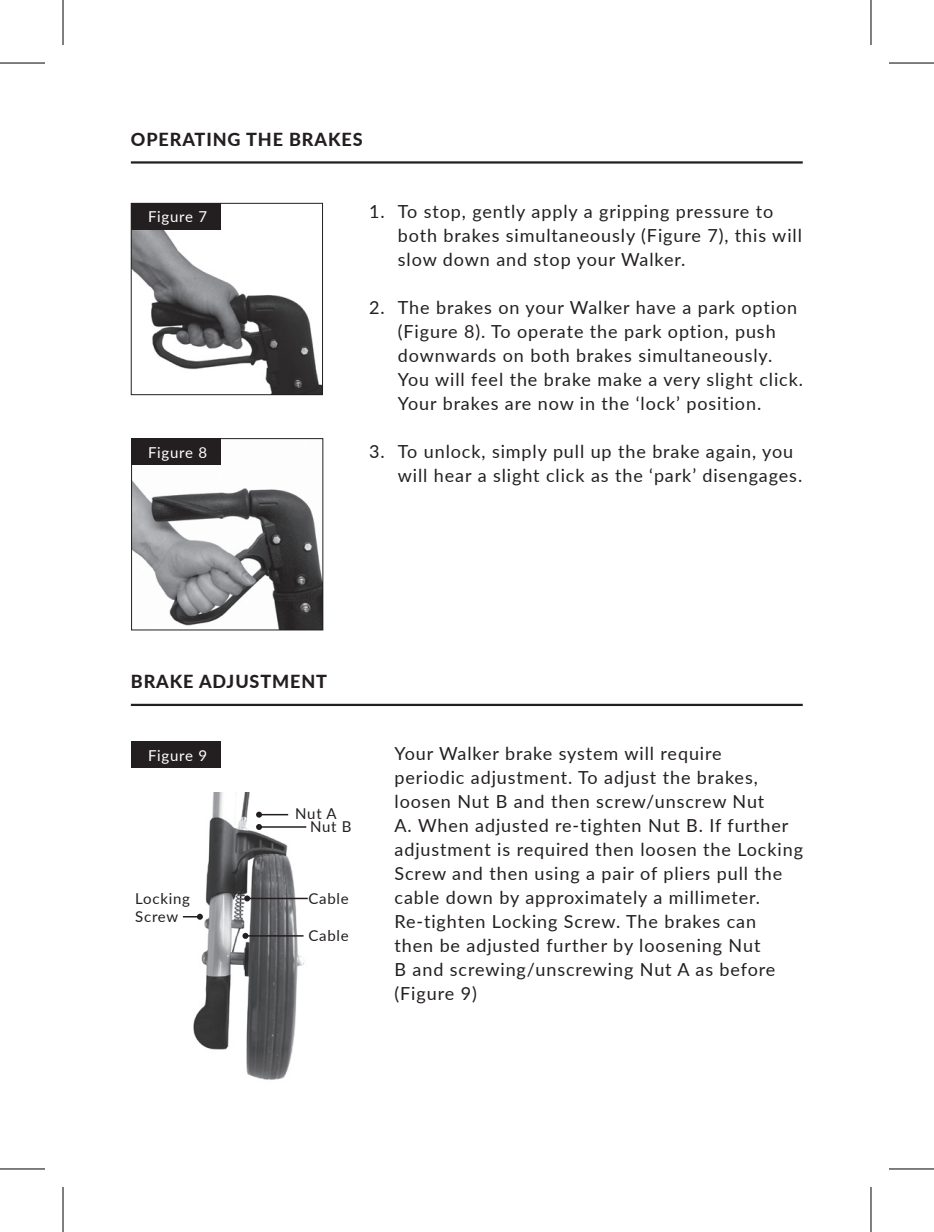
<style>
.page{position:relative;width:934px;height:1232px;background:#fff}
.page>*{position:absolute;margin:0;border:0;box-sizing:border-box;transform-origin:0 0}
.t1{font:18px/24px "Lato";letter-spacing:.05em;color:#231f20}
.t2{font:800 18px "Lato";letter-spacing:.05em;color:#231f20}
.t3{font:15px/13.2px "Lato";letter-spacing:.05em;color:#231f20}
.t4{font:15px "Lato";letter-spacing:.05em;color:#fff}
</style>
<div class="page">
<hr style="left:131px;top:161px;width:672px;height:3px;background:#231f20">
<hr style="left:131px;top:704px;width:672px;height:2px;background:#231f20">
<img style="left:133px;top:205px;width:188px;height:188px">
<div style="left:131px;top:203px;width:192px;height:192px;border:1px solid #231f20"></div>
<img style="left:133px;top:440px;width:188px;height:188px">
<div style="left:131px;top:438px;width:192px;height:192px;border:1px solid #231f20"></div>
<img style="left:182px;top:792px;width:126px;height:288px">
<div style="left:131px;top:203px;width:89px;height:27px;background:#231f20"></div>
<div style="left:131px;top:438px;width:89px;height:27px;background:#231f20"></div>
<div style="left:131px;top:741px;width:89px;height:27px;background:#231f20"></div>
<svg style="left:256px;top:811px;width:32px;height:6px"></svg>
<svg style="left:183px;top:913px;width:20px;height:6px"></svg>
<hr style="left:247px;top:897px;width:61px;height:2px;background:#231f20">
<svg style="left:244px;top:895px;width:6px;height:6px"></svg>
<hr style="left:245px;top:935px;width:58px;height:1px;background:#231f20">
<svg style="left:242px;top:933px;width:6px;height:6px"></svg>
<hr style="left:259px;top:826px;width:47px;height:1px;background:#231f20">
<svg style="left:256px;top:824px;width:6px;height:6px"></svg>
<svg style="left:871px;top:0;width:1px;height:45px"></svg>
<svg style="left:871px;top:1187px;width:1px;height:45px"></svg>
<hr style="left:0;top:62px;width:45px;height:2px;background:#000">
<hr style="left:889px;top:62px;width:45px;height:2px;background:#000">
<hr style="left:0;top:1168px;width:45px;height:1px;background:#000">
<hr style="left:889px;top:1168px;width:45px;height:1px;background:#000">
<hr style="left:62px;top:0;width:2px;height:45px;background:#000">
<hr style="left:62px;top:1187px;width:2px;height:45px;background:#000">
<hr style="left:870px;top:0;width:1px;height:45px;background:#000">
<hr style="left:870px;top:1187px;width:1px;height:45px;background:#000">
<p class="t2" style="left:131px;top:126px;width:233px">OPERATING THE BRAKES</p>
<p class="t4" style="left:148px;top:206px;width:61px">Figure 7</p>
<p class="t4" style="left:148px;top:441px;width:61px">Figure 8</p>
<p class="t1" style="left:398px;top:198px;width:406px;text-indent:-29px">1. To stop, gently apply a gripping pressure to both brakes simultaneously (Figure 7), this will slow down and stop your Walker.</p>
<p class="t1" style="left:398px;top:294px;width:407px;text-indent:-29px">2. The brakes on your Walker have a park option (Figure 8). To operate the park option, push downwards on both brakes simultaneously.<br>You will feel the brake make a very slight click.<br>Your brakes are now in the ‘lock’ position.</p>
<p class="t1" style="left:398px;top:438px;width:406px;text-indent:-29px">3. To unlock, simply pull up the brake again, you will hear a slight click as the ‘park’ disengages.</p>
<p class="t2" style="left:131px;top:668px;width:198px">BRAKE ADJUSTMENT</p>
<p class="t4" style="left:148px;top:744px;width:61px">Figure 9</p>
<p class="t3" style="left:135px;top:888px;width:56px;line-height:18px">Locking<br>Screw</p>
<p class="t3" style="left:310px;top:806px;width:43px;text-indent:-15px">Nut A<br>Nut B</p>
<p class="t3" style="left:308px;top:891px;width:42px">Cable</p>
<p class="t3" style="left:308px;top:928px;width:42px">Cable</p>
<p class="t1" style="left:394px;top:740px;width:410px">Your Walker brake system will require<br>periodic adjustment. To adjust the brakes, loosen Nut B and then screw/unscrew Nut<br>A. When adjusted re-tighten Nut B. If further adjustment is required then loosen the Locking Screw and then using a pair of pliers pull the cable down by approximately a millimeter.<br>Re-tighten Locking Screw. The brakes can<br>then be adjusted further by loosening Nut<br>B and screwing/unscrewing Nut A as before (Figure 9)</p>
</div>
